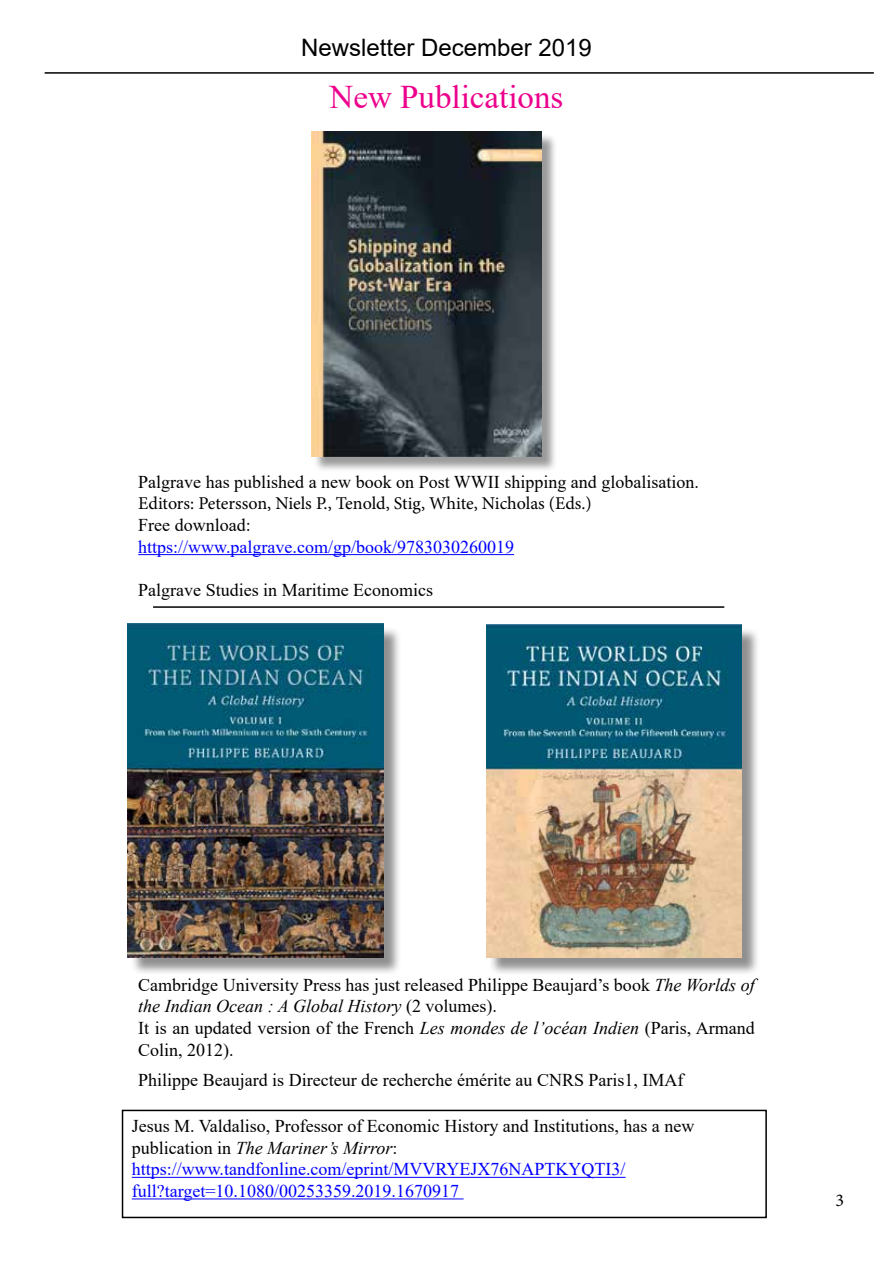
<style>
.page{position:relative;width:893px;height:1263px;background:#fff}
.page>*{position:absolute;margin:0;border:0;box-sizing:border-box;transform-origin:0 0}
.t1{font:33px "Times New Roman";color:#ec008c}
.t2{font:24px "Arial";color:#000}
.t3{font:18px/21.6px "Times New Roman";color:#000}
.t4{font:18px/21.6px "Times New Roman";color:#00f}
.t5{font:18px "Minion Pro";letter-spacing:-.005em;color:#000}
.s1{font-style:italic}
.s2{color:#000}
.s3{font-style:italic;color:#000}
</style>
<div class="page">
<hr style="left:45px;top:72px;width:829px;height:2px;background:#000">
<div style="left:314px;top:133px;width:244px;height:340px;background:#000;opacity:.4"></div>
<img style="left:312px;top:131px;width:230px;height:325px">
<hr style="left:138px;top:554px;width:376px;height:1px;background:#00f">
<hr style="left:153px;top:606px;width:571px;height:2px;background:#000">
<div style="left:130px;top:626px;width:272px;height:350px;background:#000;opacity:.44"></div>
<img style="left:128px;top:624px;width:255px;height:334px">
<div style="left:488px;top:627px;width:272px;height:349px;background:#000;opacity:.44"></div>
<img style="left:486px;top:625px;width:255px;height:333px">
<hr style="left:132px;top:1177px;width:494px;height:1px;background:#00f">
<hr style="left:132px;top:1198px;width:332px;height:1px;background:#00f">
<div style="left:122px;top:1110px;width:645px;height:108px;border:2px solid #000"></div>
<h2 class="t2" style="left:301px;top:31px;width:292px">Newsletter December 2019</h2>
<h1 class="t1" style="left:330px;top:74px;width:235px">New Publications</h1>
<p class="t3" style="left:138px;top:470px;width:562px">Palgrave has published a new book on Post WWII shipping and globalisation.</p>
<p class="t5" style="left:138px;top:492px;width:455px">Editors: Petersson, Niels P., Tenold, Stig, White, Nicholas (Eds.)</p>
<p class="t3" style="left:138px;top:514px;width:114px">Free download:</p>
<p class="t4" style="left:138px;top:535px;width:377px">https://www.palgrave.com/gp/book/9783030260019</p>
<p class="t3" style="left:138px;top:578px;width:296px">Palgrave Studies in Maritime Economics</p>
<p class="t3" style="left:138px;top:973px;width:618px">Cambridge University Press has just released Philippe Beaujard’s book <span class="s1">The Worlds of the Indian Ocean : A Global History</span> (2 volumes).<br>It is an updated version of the French <span class="s1">Les mondes de l’océan Indien</span> (Paris, Armand Colin, 2012).</p>
<p class="t3" style="left:138px;top:1068px;width:547px">Philippe Beaujard is Directeur de recherche émérite au CNRS Paris1, IMAf</p>
<p class="t4" style="left:132px;top:1115px;width:564px"><span class="s2">Jesus M. Valdaliso, Professor of Economic History and Institutions, has a new publication in</span> <span class="s3">The Mariner’s Mirror</span><span class="s2">: </span>https://www.tandfonline.com/eprint/MVVRYEJX76NAPTKYQTI3/ full?target=10.1080/00253359.2019.1670917</p>
<p class="t5" style="left:835px;top:1188px;width:10px">3</p>
</div>
